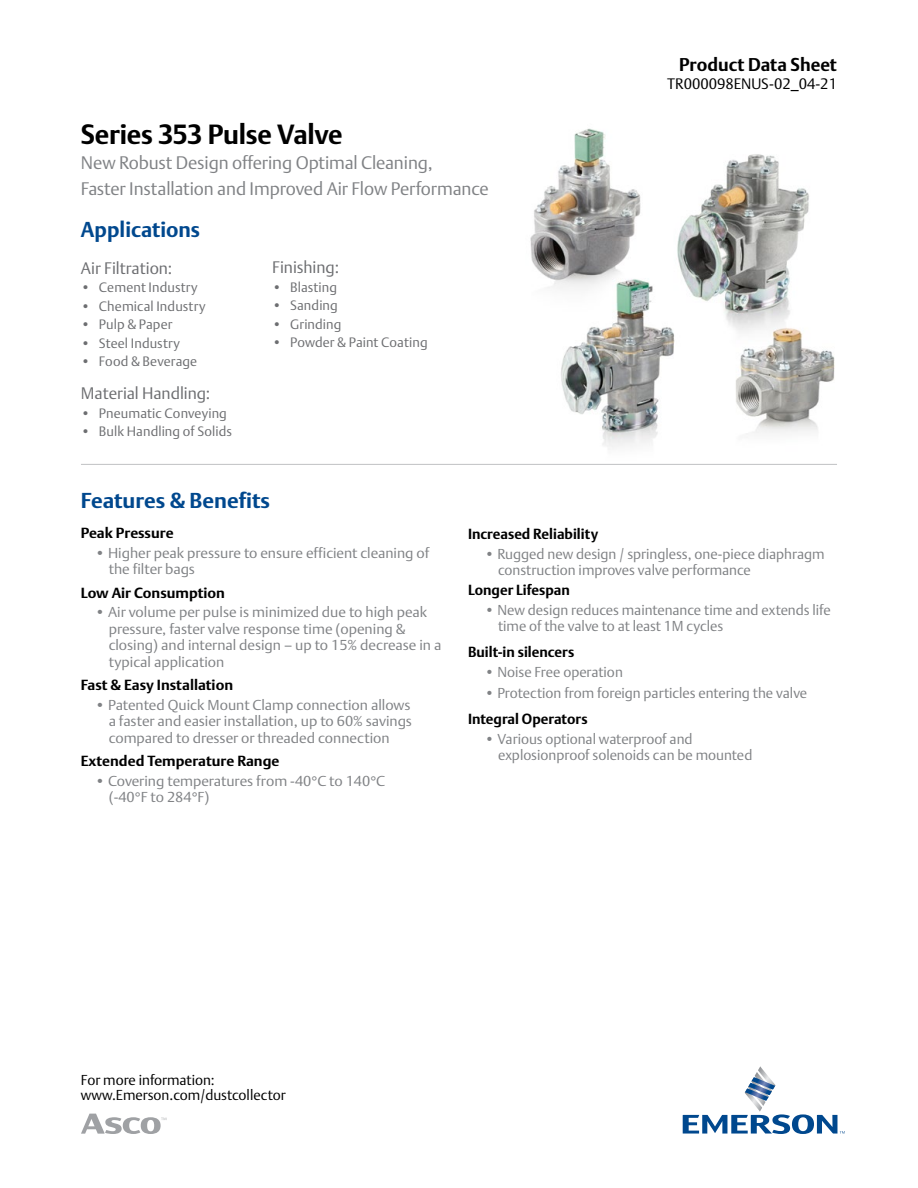
<style>
.page{position:relative;width:918px;height:1188px;background:#fff}
.page>*{position:absolute;margin:0;border:0;box-sizing:border-box;transform-origin:0 0}
.t1{font:700 27px "DTL Argo T";letter-spacing:-.01em;color:#000}
.t2{font:700 21px "DTL Argo T";color:#00488e;scale:1.04 1}
.t3{font:700 21px "DTL Argo T";color:#00488e}
.t4{font:300 18px/25.5px "DTL Argo T";letter-spacing:-.005em;color:#808285}
.t5{font:700 18px "DTL Argo T";color:#000}
.t6{font:300 16.5px "DTL Argo T";letter-spacing:-.005em;color:#6d6e71}
.t7{font:300 15px "DTL Argo T";color:#000}
.t8{font:300 14.25px/16.5px "DTL Argo T";color:#808285;scale:1.04 1}
.t9{font:300 14.25px/16.5px "DTL Argo T";color:#808285}
.t10{font:700 14.25px "DTL Argo T";color:#000;scale:1.04 1}
.t11{font:700 14.25px "DTL Argo T";color:#000}
.t12{font:300 14.25px "DTL Argo T";color:#000}
.t13{font:300 13.5px "DTL Argo T";letter-spacing:.005em;color:#6d6e71}
</style>
<div class="page">
<img style="left:530px;top:128px;width:305px;height:320px">
<hr style="left:81px;top:464px;width:756px;height:1px;background:#c7c8ca">
<svg style="left:683px;top:1066px;width:162px;height:68px"></svg>
<svg style="left:81px;top:1114px;width:85px;height:20px"></svg>
<p class="t1" style="left:81px;top:118px;width:263px">Series 353 Pulse Valve</p>
<p class="t4" style="left:81px;top:150px;width:409px">New Robust Design offering Optimal Cleaning,<br>Faster Installation and Improved Air Flow Performance</p>
<p class="t3" style="left:81px;top:217px;width:121px">Applications</p>
<p class="t6" style="left:81px;top:258px;width:93px">Air Filtration:</p>
<p class="t13" style="left:81px;top:280px;width:118px">• Cement Industry</p>
<p class="t13" style="left:81px;top:298px;width:126px">• Chemical Industry</p>
<p class="t13" style="left:81px;top:317px;width:93px">• Pulp &amp; Paper</p>
<p class="t13" style="left:81px;top:335px;width:100px">• Steel Industry</p>
<p class="t13" style="left:81px;top:354px;width:118px">• Food &amp; Beverage</p>
<p class="t6" style="left:81px;top:384px;width:131px">Material Handling:</p>
<p class="t13" style="left:81px;top:405px;width:147px">• Pneumatic Conveying</p>
<p class="t13" style="left:81px;top:424px;width:153px">• Bulk Handling of Solids</p>
<p class="t6" style="left:272px;top:257px;width:69px">Finishing:</p>
<p class="t13" style="left:272px;top:279px;width:66px">• Blasting</p>
<p class="t13" style="left:272px;top:297px;width:67px">• Sanding</p>
<p class="t13" style="left:272px;top:316px;width:71px">• Grinding</p>
<p class="t13" style="left:272px;top:334px;width:157px">• Powder &amp; Paint Coating</p>
<p class="t5" style="left:679px;top:54px;width:159px">Product Data Sheet</p>
<p class="t7" style="left:667px;top:75px;width:172px">TR000098ENUS-02_04-21</p>
<p class="t2" style="left:81px;top:488px;width:184px">Features &amp; Benefits</p>
<p class="t10" style="left:81px;top:525px;width:91px">Peak Pressure</p>
<p class="t8" style="left:109px;top:545px;width:310px;text-indent:-14px">• Higher peak pressure to ensure efficient cleaning of the filter bags</p>
<p class="t10" style="left:81px;top:584px;width:140px">Low Air Consumption</p>
<p class="t8" style="left:109px;top:604px;width:321px;text-indent:-14px">• Air volume per pulse is minimized due to high peak pressure, faster valve response time (opening &amp; closing) and internal design – up to 15% decrease in a typical application</p>
<p class="t10" style="left:81px;top:677px;width:148px">Fast &amp; Easy Installation</p>
<p class="t8" style="left:109px;top:697px;width:293px;text-align:justify;text-indent:-14px">• Patented Quick Mount Clamp connection allows a faster and easier installation, up to 60% savings compared to dresser or threaded connection</p>
<p class="t10" style="left:81px;top:753px;width:193px">Extended Temperature Range</p>
<p class="t8" style="left:109px;top:773px;width:267px;text-indent:-14px">• Covering temperatures from -40°C to 140°C (-40°F to 284°F)</p>
<p class="t11" style="left:468px;top:525px;width:132px">Increased Reliability</p>
<p class="t9" style="left:498px;top:545px;width:328px;text-indent:-14px">• Rugged new design / springless, one-piece diaphragm construction improves valve performance</p>
<p class="t11" style="left:468px;top:581px;width:103px">Longer Lifespan</p>
<p class="t9" style="left:498px;top:601px;width:334px;text-indent:-14px">• New design reduces maintenance time and extends life time of the valve to at least 1M cycles</p>
<p class="t11" style="left:468px;top:644px;width:108px">Built-in silencers</p>
<p class="t9" style="left:484px;top:664px;width:140px">• Noise Free operation</p>
<p class="t9" style="left:484px;top:684px;width:324px">• Protection from foreign particles entering the valve</p>
<p class="t11" style="left:468px;top:710px;width:121px">Integral Operators</p>
<p class="t9" style="left:498px;top:730px;width:256px;text-indent:-14px">• Various optional waterproof and explosionproof solenoids can be mounted</p>
<p class="t12" style="left:81px;top:1072px;width:135px">For more information:</p>
<p class="t12" style="left:81px;top:1087px;width:206px">www.Emerson.com/dustcollector</p>
</div>
